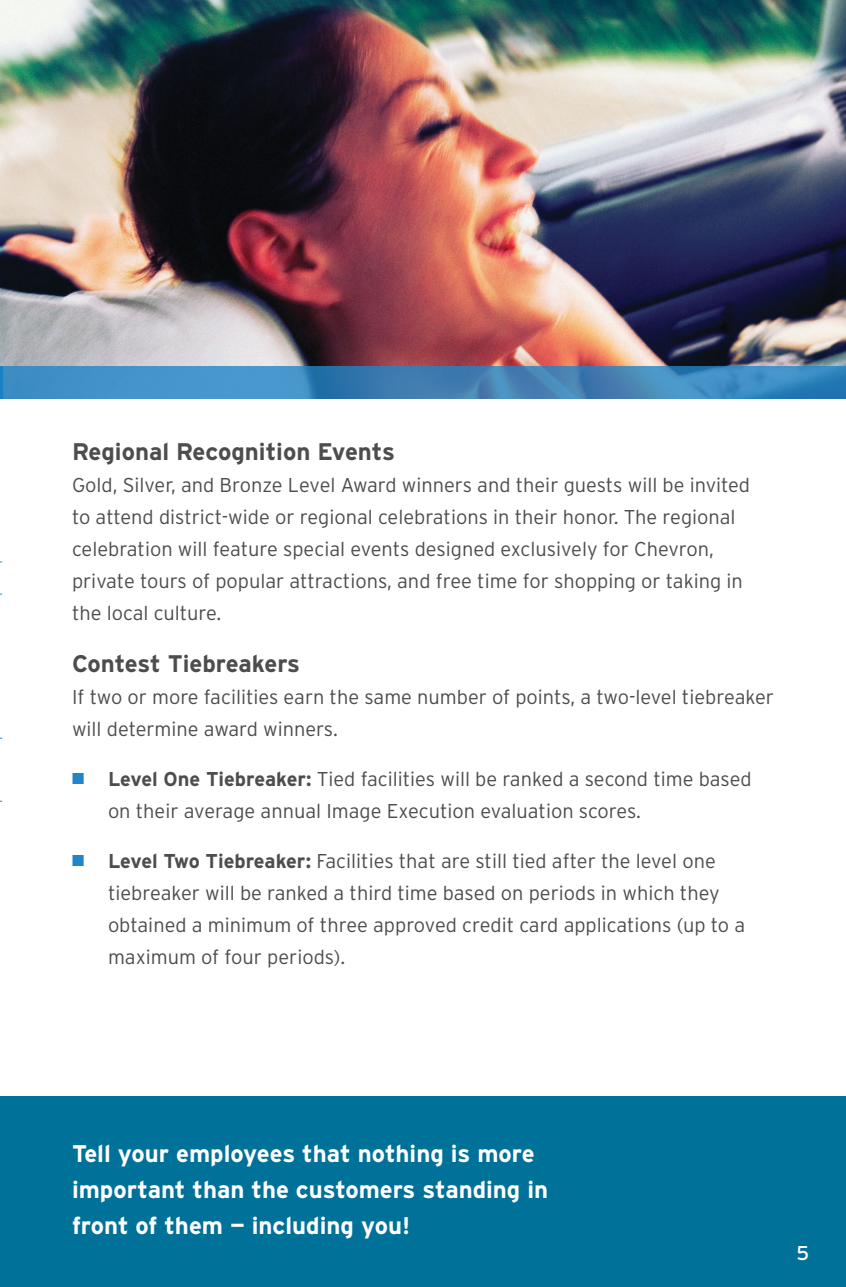
<style>
.page{position:relative;width:846px;height:1287px;background:#fff}
.page>*{position:absolute;margin:0;border:0;box-sizing:border-box;transform-origin:0 0}
.t1{font:700 24px/36px "Interstate";color:#fff}
.t2{font:700 24px "Interstate";color:#4d4d4f}
.t3{font:300 20px/32px "Interstate";color:#4d4d4f}
.t4{font:20px "Interstate";color:#fff}
.s1{color:#2285c7}
.s2{font-weight:700}
</style>
<div class="page">
<div style="left:0;top:1097px;width:846px;height:190px;background:#007299"></div>
<img style="left:0;top:0;width:846px;height:367px">
<svg style="left:0;top:367px;width:846px;height:32px;background:#3f88bd"></svg>
<p class="t2" style="left:72px;top:438px;width:325px">Regional Recognition Events</p>
<p class="t3" style="left:72px;top:469px;width:680px">Gold, Silver, and Bronze Level Award winners and their guests will be invited to attend district-wide or regional celebrations in their honor. The regional celebration will feature special events designed exclusively for Chevron, private tours of popular attractions, and free time for shopping or taking in the local culture.</p>
<p class="t2" style="left:72px;top:650px;width:230px">Contest Tiebreakers</p>
<p class="t3" style="left:72px;top:681px;width:704px">If two or more facilities earn the same number of points, a two-level tiebreaker will determine award winners.</p>
<p class="t3" style="left:108px;top:763px;width:645px;text-indent:-36px"><span class="s1">■</span> <span class="s2">Level One Tiebreaker:</span> Tied facilities will be ranked a second time based on their average annual Image Execution evaluation scores.</p>
<p class="t3" style="left:108px;top:845px;width:639px;text-indent:-36px"><span class="s1">■</span> <span class="s2">Level Two Tiebreaker:</span> Facilities that are still tied after the level one tiebreaker will be ranked a third time based on periods in which they obtained a minimum of three approved credit card applications (up to a maximum of four periods).</p>
<p class="t1" style="left:72px;top:1135px;width:478px">Tell your employees that nothing is more important than the customers standing in front of them — including you!</p>
<p class="t4" style="left:797px;top:1242px;width:14px">5</p>
</div>
